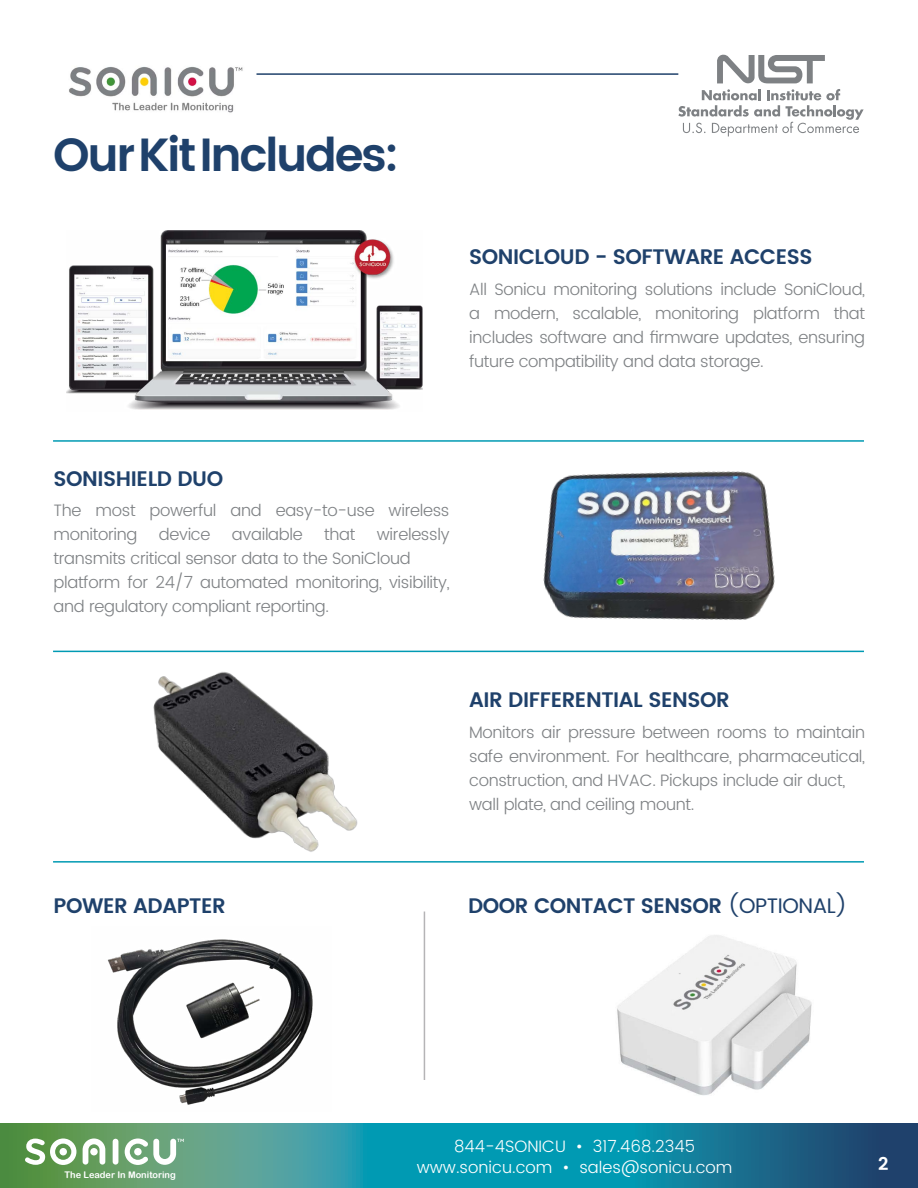
<style>
.page{position:relative;width:918px;height:1188px;background:#fff}
.page>*{position:absolute;margin:0;border:0;box-sizing:border-box;transform-origin:0 0}
.t1{font:600 46.5px "Poppins";letter-spacing:-.05em;color:#1f416b}
.t2{font:600 21px "Poppins";letter-spacing:-.02em;color:#1f416b}
.t3{font:600 18px "Poppins";color:#fff}
.t4{font:300 16.5px/24px "Poppins";letter-spacing:-.02em;color:#7e8184}
.t5{font:300 16.5px/21px "Poppins";color:#fff;text-align:center}
.t6{font:9.15px "Arial Rounded MT Bold";color:#fff}
.s1{font-weight:400}
</style>
<div class="page">
<svg style="left:0;top:1123px;width:918px;height:65px;background:#268a93"></svg>
<svg style="left:25px;top:1138px;width:51px;height:27px"></svg>
<svg style="left:83px;top:1138px;width:22px;height:27px"></svg>
<div style="left:113px;top:1139px;width:5px;height:26px;background:#fff;border-radius:3px"></div>
<div style="left:90px;top:1148px;width:8px;height:7px;background:#fff;border-radius:50%"></div>
<div style="left:60px;top:1148px;width:7px;height:7px;background:#fff;border-radius:50%"></div>
<svg style="left:125px;top:1138px;width:59px;height:27px"></svg>
<img style="left:66px;top:230px;width:357px;height:180px">
<img style="left:518px;top:471px;width:284px;height:182px">
<img style="left:153px;top:672px;width:205px;height:180px">
<img style="left:69px;top:66px;width:174px;height:47px">
<hr style="left:256px;top:73px;width:422px;height:2px;background:#1f416b">
<svg style="left:678px;top:54px;width:186px;height:82px"></svg>
<hr style="left:53px;top:440px;width:811px;height:2px;background:#009ab3">
<hr style="left:53px;top:651px;width:811px;height:1px;background:#009ab3">
<hr style="left:53px;top:861px;width:811px;height:2px;background:#009ab3">
<img style="left:617px;top:935px;width:195px;height:161px">
<hr style="left:424px;top:912px;width:1px;height:168px;background:#b5b4b6">
<img style="left:107px;top:939px;width:206px;height:166px">
<h1 class="t1" style="left:53px;top:120px;width:347px">Our Kit Includes:</h1>
<p class="t2" style="left:469px;top:241px;width:345px">SONICLOUD - SOFTWARE ACCESS</p>
<p class="t4" style="left:469px;top:278px;width:398px;text-align:justify">All Sonicu monitoring solutions include SoniCloud, a modern, scalable, monitoring platform that includes software and firmware updates, ensuring future compatibility and data storage.</p>
<p class="t2" style="left:54px;top:462px;width:171px">SONISHIELD DUO</p>
<p class="t4" style="left:54px;top:499px;width:398px">The most powerful and easy-to-use wireless monitoring</p>
<p class="t4" style="left:54px;top:523px;width:398px;text-indent:323px">wirelessly transmits critical sensor data to the SoniCloud platform for 24/7 automated monitoring, visibility, and regulatory compliant reporting.</p>
<p class="t4" style="left:159px;top:523px;width:53px">device</p>
<p class="t4" style="left:232px;top:523px;width:72px">available</p>
<p class="t4" style="left:324px;top:523px;width:33px">that</p>
<p class="t2" style="left:469px;top:684px;width:262px">AIR DIFFERENTIAL SENSOR</p>
<p class="t4" style="left:469px;top:721px;width:398px">Monitors air pressure between rooms to maintain safe environment. For healthcare, pharmaceutical, construction, and HVAC. Pickups include air duct, wall plate, and ceiling mount.</p>
<p class="t2" style="left:54px;top:890px;width:174px">POWER ADAPTER</p>
<p class="t2" style="left:468px;top:890px;width:381px">DOOR CONTACT SENSOR <span class="s1">(OPTIONAL)</span></p>
<p class="t6" style="left:65px;top:1169px;width:113px">The Leader In Monitoring</p>
<p class="t5" style="left:417px;top:1137px;width:317px">844-4SONICU • 317.468.2345 www.sonicu.com • sales@sonicu.com</p>
<p class="t3" style="left:878px;top:1150px;width:12px">2</p>
</div>
